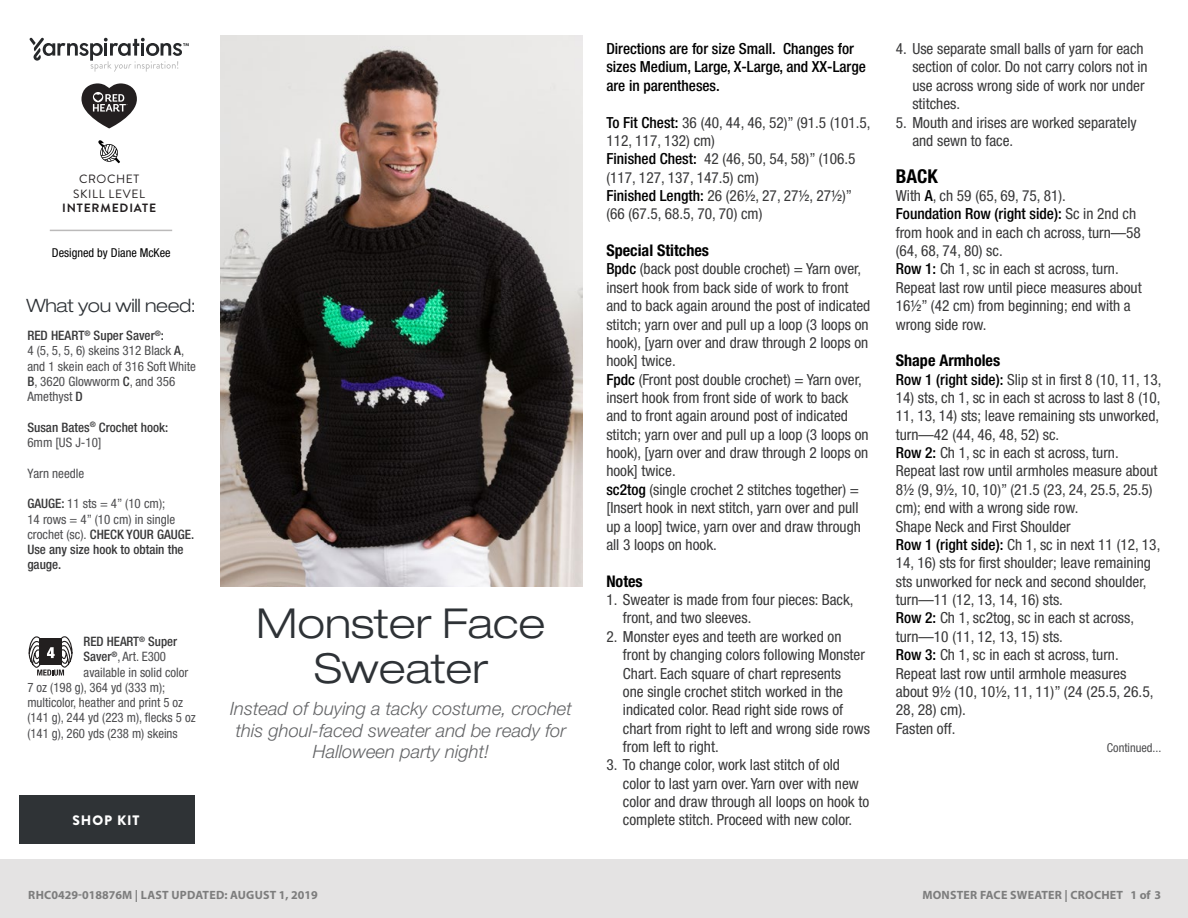
<style>
.page{position:relative;width:1188px;height:918px;background:#fff}
.page>*{position:absolute;margin:0;border:0;box-sizing:border-box;transform-origin:0 0}
.t1{font:300 expanded 41.25px/44.4px "Helvetica Neue LT Std";color:#2e3236;text-align:center}
.t2{font:700 condensed 19.2px "Helvetica Neue LT Std";color:#000}
.t3{font:italic 300 18.3px/21.5px "Helvetica Neue LT Std";color:#636466;text-align:center}
.t4{font:300 expanded 18.3px "Helvetica Neue LT Std";letter-spacing:-.02em;color:#2e3236}
.t5{font:700 condensed 16.05px "Helvetica Neue LT Std";color:#000}
.t6{font:condensed 15.3px/18.3px "Helvetica Neue LT Std";color:#383839}
.t7{font:500 condensed 15.3px/18.3px "Helvetica Neue LT Std";color:#000}
.t8{font:900 13.65px "Brandon Grotesque";letter-spacing:.065em;color:#fff}
.t9{font:condensed 13.05px/15.3px "Helvetica Neue LT Std";color:#4d4d4f}
.t10{font:500 condensed 13.05px/15.3px "Helvetica Neue LT Std";color:#383839}
.t11{font:condensed 12.3px "Helvetica Neue LT Std";color:#4d4d4f}
.t12{font:condensed 12.3px "Helvetica Neue LT Std";color:#000}
.t13{font:700 12px "Myriad Pro";letter-spacing:.02em;color:#7d7d7d}
.Skill_Level{font:12px "Brandon Grotesque";letter-spacing:.05em;color:#231f20}
.Skill_Level-2{font:700 12px "Brandon Grotesque";letter-spacing:.07em;color:#231f20}
.s1{font-weight:500;color:#383839}
.s2{font-weight:400;color:#4d4d4f}
.s3{font-weight:500;color:#000}
.s4{font-weight:500;font-size:13.8px}
</style>
<div class="page">
<img style="left:220px;top:36px;width:362px;height:551px">
<svg style="left:28px;top:636px;width:45px;height:40px"></svg>
<div style="left:0;top:860px;width:1188px;height:58px;background:#e4e3e3"></div>
<svg style="left:98px;top:140px;width:22px;height:23px"></svg>
<svg style="left:30px;top:38px;width:159px;height:34px"></svg>
<svg style="left:81px;top:83px;width:56px;height:45px"></svg>
<hr style="left:50px;top:230px;width:122px;height:1px;background:#bbbaba">
<div style="left:19px;top:795px;width:175px;height:48px;background:#2f3336"></div>
<p class="Skill_Level" style="left:79px;top:171px;width:62px">CROCHET</p>
<p class="Skill_Level" style="left:73px;top:185px;width:73px">SKILL LEVEL</p>
<p class="Skill_Level-2" style="left:62px;top:200px;width:96px">INTERMEDIATE</p>
<p class="t12" style="left:52px;top:246px;width:120px">Designed by Diane McKee</p>
<p class="t4" style="left:27px;top:294px;width:171px">What you will need:</p>
<p class="t9" style="left:27px;top:328px;width:170px"><span class="s1">RED HEART</span><sup>®</sup> <span class="s1">Super Saver</span><sup>®</sup><span class="s1">:<br></span>4 (5, 5, 5, 6) skeins 312 Black <span class="s1">A</span>, and 1 skein each of 316 Soft White<br><span class="s1">B</span>, 3620 Glowworm <span class="s1">C</span>, and 356<br>Amethyst <span class="s1">D</span></p>
<p class="t10" style="left:27px;top:419px;width:142px">Susan Bates<sup>®</sup> Crochet hook:<br><span class="s2">6mm [US J-10]</span></p>
<p class="t9" style="left:27px;top:465px;width:59px">Yarn needle</p>
<p class="t10" style="left:27px;top:496px;width:168px">GAUGE: <span class="s2">11 sts = 4” (10 cm);<br>14 rows = 4” (10 cm) in single crochet (sc).</span> CHECK YOUR GAUGE.<br>Use any size hook to obtain the gauge.</p>
<p class="t10" style="left:84px;top:634px;width:95px">RED HEART<sup>®</sup> Super</p>
<p class="t9" style="left:84px;top:649px;width:84px"><span class="s1">Saver</span><sup>®</sup>, Art. E300</p>
<p class="t9" style="left:84px;top:664px;width:106px">available in solid color</p>
<p class="t9" style="left:27px;top:680px;width:139px">7 oz (198 g), 364 yd (333 m);</p>
<p class="t9" style="left:27px;top:695px;width:157px">multicolor, heather and print 5 oz</p>
<p class="t9" style="left:27px;top:710px;width:170px">(141 g), 244 yd (223 m), flecks 5 oz</p>
<p class="t9" style="left:27px;top:725px;width:152px">(141 g), 260 yds (238 m) skeins</p>
<p class="t8" style="left:72px;top:810px;width:69px">SHOP KIT</p>
<p class="t1" style="left:257px;top:601px;width:290px">Monster Face<br>Sweater</p>
<p class="t3" style="left:230px;top:698px;width:343px">Instead of buying a tacky costume, crochet this ghoul-faced sweater and be ready for<br>Halloween party night!</p>
<p class="t13" style="left:28px;top:887px;width:291px">RHC0429-018876M | LAST UPDATED: AUGUST 1, 2019</p>
<p class="t7" style="left:606px;top:39px;width:261px">Directions are for size Small. Changes for sizes Medium, Large, X-Large, and XX-Large are in parentheses.</p>
<p class="t6" style="left:606px;top:113px;width:266px"><span class="s3">To Fit Chest:</span> 36 (40, 44, 46, 52)” (91.5 (101.5, 112, 117, 132) cm)<br><span class="s3">Finished Chest:</span> 42 (46, 50, 54, 58)” (106.5 (117, 127, 137, 147.5) cm)<br><span class="s3">Finished Length:</span> 26 (26½, 27, 27½, 27½)” (66 (67.5, 68.5, 70, 70) cm)</p>
<p class="t5" style="left:606px;top:241px;width:104px">Special Stitches</p>
<p class="t6" style="left:606px;top:260px;width:266px"><span class="s3">Bpdc</span> (back post double crochet) = Yarn over, insert hook from back side of work to front and to back again around the post of indicated stitch; yarn over and pull up a loop (3 loops on hook), [yarn over and draw through 2 loops on hook] twice.<br><span class="s3">Fpdc</span> (Front post double crochet) = Yarn over, insert hook from front side of work to back and to front again around post of indicated stitch; yarn over and pull up a loop (3 loops on hook), [yarn over and draw through 2 loops on hook] twice.<br><span class="s3">sc2tog</span> (single crochet 2 stitches together) = [Insert hook in next stitch, yarn over and pull up a loop] twice, yarn over and draw through all 3 loops on hook.</p>
<p class="t5" style="left:606px;top:571px;width:38px">Notes</p>
<p class="t6" style="left:623px;top:590px;width:232px;text-indent:-17px">1. Sweater is made from four pieces: Back, front, and two sleeves.</p>
<p class="t6" style="left:623px;top:627px;width:249px;text-indent:-17px">2. Monster eyes and teeth are worked on front by changing colors following Monster Chart. Each square of chart represents<br>one single crochet stitch worked in the indicated color. Read right side rows of chart from right to left and wrong side rows from left to right.</p>
<p class="t6" style="left:623px;top:756px;width:248px;text-indent:-17px">3. To change color, work last stitch of old color to last yarn over. Yarn over with new color and draw through all loops on hook to complete stitch. Proceed with new color.</p>
<p class="t6" style="left:912px;top:39px;width:237px;text-indent:-17px">4. Use separate small balls of yarn for each section of color. Do not carry colors not in use across wrong side of work nor under stitches.</p>
<p class="t6" style="left:912px;top:113px;width:226px;text-indent:-17px">5. Mouth and irises are worked separately and sewn to face.</p>
<p class="t2" style="left:896px;top:164px;width:43px">BACK</p>
<p class="t6" style="left:896px;top:186px;width:247px">With <span class="s3">A</span>, ch 59 (65, 69, 75, 81).<br><span class="s3">Foundation Row (right side):</span> Sc in 2nd ch from hook and in each ch across, turn—58 (64, 68, 74, 80) sc.<br><span class="s3">Row 1:</span> Ch 1, sc in each st across, turn.<br>Repeat last row until piece measures about<br>16½” (42 cm) from beginning; end with a wrong side row.</p>
<p class="t5" style="left:896px;top:351px;width:106px">Shape Armholes</p>
<p class="t6" style="left:896px;top:370px;width:267px"><span class="s3">Row 1 (right side):</span> Slip st in first 8 (10, 11, 13,</p>
<p class="t6" style="left:896px;top:388px;width:266px">14) sts, ch 1, sc in each st across to last 8 (10, 11, 13, 14) sts; leave remaining sts unworked, turn—42 (44, 46, 48, 52) sc.<br><span class="s3">Row 2:</span> Ch 1, sc in each st across, turn.<br>Repeat last row until armholes measure about 8½ (9, 9½, 10, 10)” (21.5 (23, 24, 25.5, 25.5) cm); end with a wrong side row.<br>Shape Neck and First Shoulder<br><span class="s3">Row 1 (right side):</span> Ch 1, sc in next 11 (12, 13, 14, 16) sts for first shoulder; leave remaining sts unworked for neck and second shoulder, turn—11 (12, 13, 14, 16) sts.<br><span class="s3">Row 2:</span> Ch 1, sc2tog, sc in each st across, turn—10 (11, 12, 13, 15) sts.<br><span class="s3">Row 3:</span> Ch 1, sc in each st across, turn.<br>Repeat last row until armhole measures about 9½ (10, 10½, 11, 11)” (24 (25.5, 26.5, 28, 28) cm).<br>Fasten off.</p>
<p class="t11" style="left:1107px;top:740px;width:56px">Continued...</p>
<p class="t13" style="left:922px;top:887px;width:240px">MONSTER FACE SWEATER | CROCHET 1 of 3</p>
<p class="t11" style="left:1107px;top:892px;width:56px">Page <span class="s4">1</span> of <span class="s4">3</span></p>
</div>
